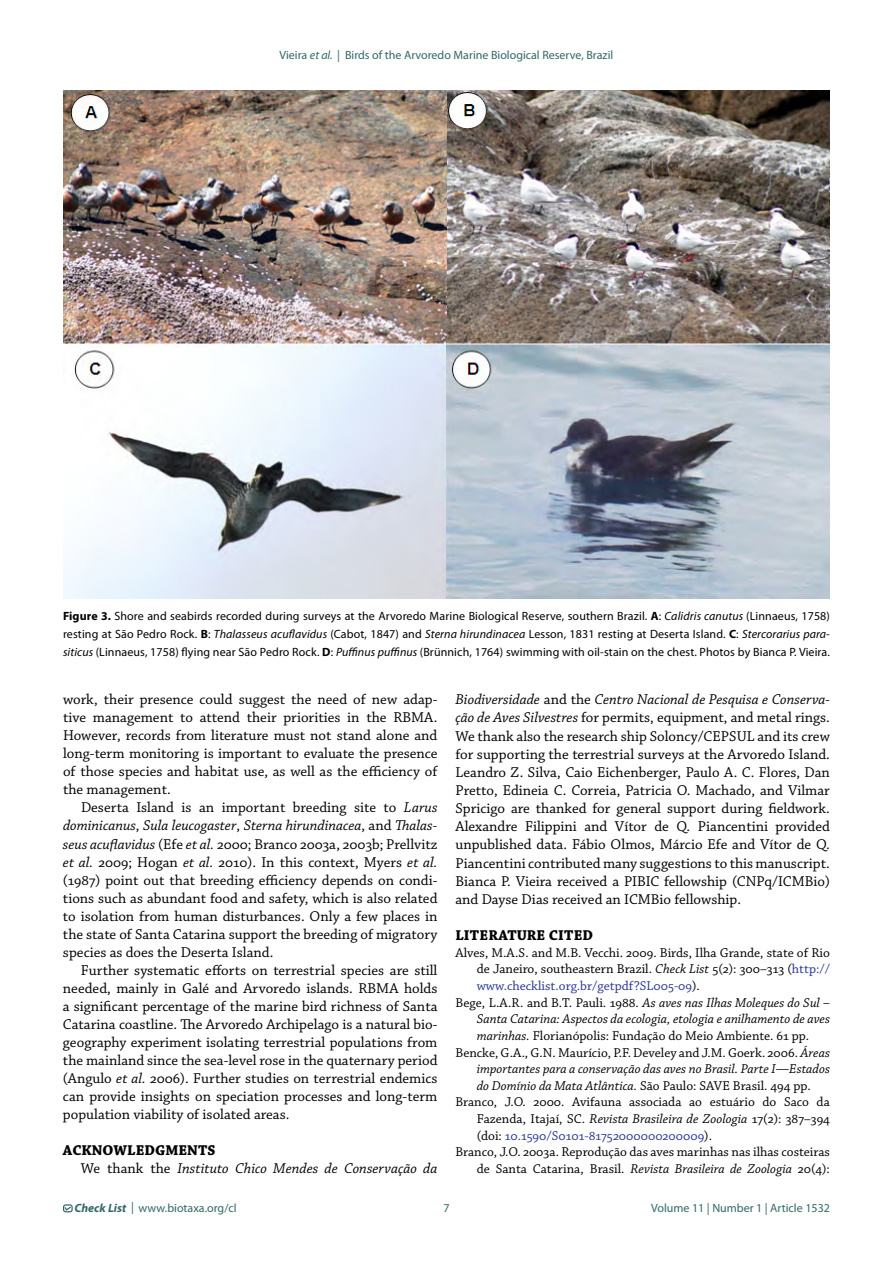
<style>
.page{position:relative;width:893px;height:1263px;background:#fff}
.page>*{position:absolute;margin:0;border:0;box-sizing:border-box;transform-origin:0 0}
.Body{font:15px/18px "Chaparral Pro";color:#000;text-align:justify}
.Body-2{font:italic 15px "Chaparral Pro";color:#000}
.Head__x_x_x{font:700 15px "Chaparral Pro";letter-spacing:.005em;color:#000}
.Literature_Cited{font:13.5px/16.6px "Chaparral Pro";color:#000;text-align:justify}
.Literature_Cited-2{font:italic 13.5px/16.6px "Chaparral Pro";color:#000;text-align:justify}
.Captions{font:12px/18px "Myriad Pro";letter-spacing:.01em;color:#000;text-align:justify}
.t1{font:12px "Myriad Pro";color:#336769}
.s1{font-style:italic}
.s2{font-weight:700}
.s3{font-style:normal}
.s4{color:#293699}
.s5{font-weight:700;font-style:italic}
</style>
<div class="page">
<div style="left:63px;top:1204px;width:10px;height:8px;border:1px solid #336767;border-radius:2px"></div>
<svg style="left:64px;top:1206px;width:8px;height:5px"></svg>
<img style="left:63px;top:90px;width:767px;height:509px">
<p class="t1" style="left:280px;top:47px;width:335px">Vieira <span class="s1">et al.</span> | Birds of the Arvoredo Marine Biological Reserve, Brazil</p>
<p class="Captions" style="left:63px;top:607px;width:768px"><span class="s2">Figure 3.</span> Shore and seabirds recorded during surveys at the Arvoredo Marine Biological Reserve, southern Brazil. <span class="s2">A</span>: <span class="s1">Calidris canutus</span> (Linnaeus, 1758) resting at São Pedro Rock. <span class="s2">B</span>: <span class="s1">Thalasseus acuflavidus</span> (Cabot, 1847) and <span class="s1">Sterna hirundinacea</span> Lesson, 1831 resting at Deserta Island. <span class="s2">C</span>: <span class="s1">Stercorarius para&shy;siticus</span> (Linnaeus, 1758) flying near São Pedro Rock. <span class="s2">D</span>: <span class="s1">Puffinus puffinus</span> (Brünnich, 1764) swimming with oil-stain on the chest. Photos by Bianca P. Vieira.</p>
<p class="Body" style="left:63px;top:691px;width:376px">work, their presence could suggest the need of new adap&shy;tive management to attend their priorities in the RBMA.<br>However, records from literature must not stand alone and long-term monitoring is important to evaluate the presence of those species and habitat use, as well as the efficiency of the management.</p>
<p class="Body" style="left:63px;top:799px;width:376px;text-indent:18px">Deserta Island is an important breeding site to <span class="s1">Larus dominicanus</span>, <span class="s1">Sula leucogaster</span>, <span class="s1">Sterna hirundinacea</span>, and <span class="s1">Thalas&shy;seus acuflavidus</span> (Efe <span class="s1">et al.</span> 2000; Branco 2003a, 2003b; Prellvitz <span class="s1">et al.</span> 2009; Hogan <span class="s1">et al.</span> 2010). In this context, Myers <span class="s1">et al. </span>(1987) point out that breeding efficiency depends on condi&shy;tions such as abundant food and safety, which is also related to isolation from human disturbances. Only a few places in the state of Santa Catarina support the breeding of migratory species as does the Deserta Island.</p>
<p class="Body" style="left:63px;top:961px;width:376px;text-indent:18px">Further systematic efforts on terrestrial species are still needed, mainly in Galé and Arvoredo islands. RBMA holds a significant percentage of the marine bird richness of Santa Catarina coastline. The Arvoredo Archipelago is a natural bio&shy;geography experiment isolating terrestrial populations from the mainland since the sea-level rose in the quaternary period (Angulo <span class="s1">et al.</span> 2006). Further studies on terrestrial endemics can provide insights on speciation processes and long-term population viability of isolated areas.</p>
<p class="Head__x_x_x" style="left:63px;top:1141px;width:154px">ACKNOWLEDGMENTS</p>
<p class="Body-2" style="left:81px;top:1160px;width:358px"><span class="s3">We thank the</span> Instituto Chico Mendes de Conservação da</p>
<p class="Body" style="left:455px;top:691px;width:376px"><span class="s1">Biodiversidade</span> and the <span class="s1">Centro Nacional de Pesquisa e Conserva&shy;ção de Aves Silvestres</span> for permits, equipment, and metal rings.<br>We thank also the research ship Soloncy/CEPSUL and its crew for supporting the terrestrial surveys at the Arvoredo Island.<br>Leandro Z. Silva, Caio Eichenberger, Paulo A. C. Flores, Dan Pretto, Edineia C. Correia, Patricia O. Machado, and Vilmar Spricigo are thanked for general support during fieldwork.<br>Alexandre Filippini and Vítor de Q. Piancentini provided unpublished data. Fábio Olmos, Márcio Efe and Vítor de Q.<br>Piancentini contributed many suggestions to this manuscript.<br>Bianca P. Vieira received a PIBIC fellowship (CNPq/ICMBio) and Dayse Dias received an ICMBio fellowship.</p>
<p class="Head__x_x_x" style="left:455px;top:926px;width:139px">LITERATURE CITED</p>
<p class="Literature_Cited" style="left:477px;top:944px;width:355px;text-indent:-21px">Alves, M.A.S. and M.B. Vecchi. 2009. Birds, Ilha Grande, state of Rio de Janeiro, southeastern Brazil. <span class="s1">Check List</span> 5(2): 300–313 (<span class="s4">http:// www.checklist.org.br/getpdf?SL005-09</span>).</p>
<p class="Literature_Cited-2" style="left:477px;top:994px;width:355px;text-indent:-21px"><span class="s3">Bege, L.A.R. and B.T. Pauli. 1988.</span> As aves nas Ilhas Moleques do Sul – Santa Catarina: Aspectos da ecologia, etologia e anilhamento de aves marinhas. <span class="s3">Florianópolis: Fundação do Meio Ambiente. 61 pp.</span></p>
<p class="Literature_Cited-2" style="left:477px;top:1044px;width:355px;text-indent:-21px"><span class="s3">Bencke, G.A., G.N. Maurício, P.F. Develey and J.M. Goerk. 2006.</span> Áreas importantes para a conservação das aves no Brasil. Parte I—Estados do Domínio da Mata Atlântica. <span class="s3">São Paulo: SAVE Brasil. 494 pp.</span></p>
<p class="Literature_Cited" style="left:477px;top:1094px;width:355px;text-indent:-21px">Branco, J.O. 2000. Avifauna associada ao estuário do Saco da Fazenda, Itajaí, SC. <span class="s1">Revista Brasileira de Zoologia</span> 17(2): 387–394 (doi: <span class="s4">10.1590/S0101-81752000000200009</span>).</p>
<p class="Literature_Cited" style="left:455px;top:1144px;width:376px;text-align:right">Branco, J.O. 2003a. Reprodução das aves marinhas nas ilhas costeiras de Santa Catarina, Brasil. <span class="s1">Revista Brasileira de Zoologia</span> 20(4):</p>
<p class="t1" style="left:74px;top:1201px;width:164px"><span class="s5">Check List</span> | www.biotaxa.org/cl</p>
<p class="t1" style="left:443px;top:1201px;width:8px">7</p>
<p class="t1" style="left:651px;top:1201px;width:180px">Volume 11 | Number 1 | Article 1532</p>
</div>
